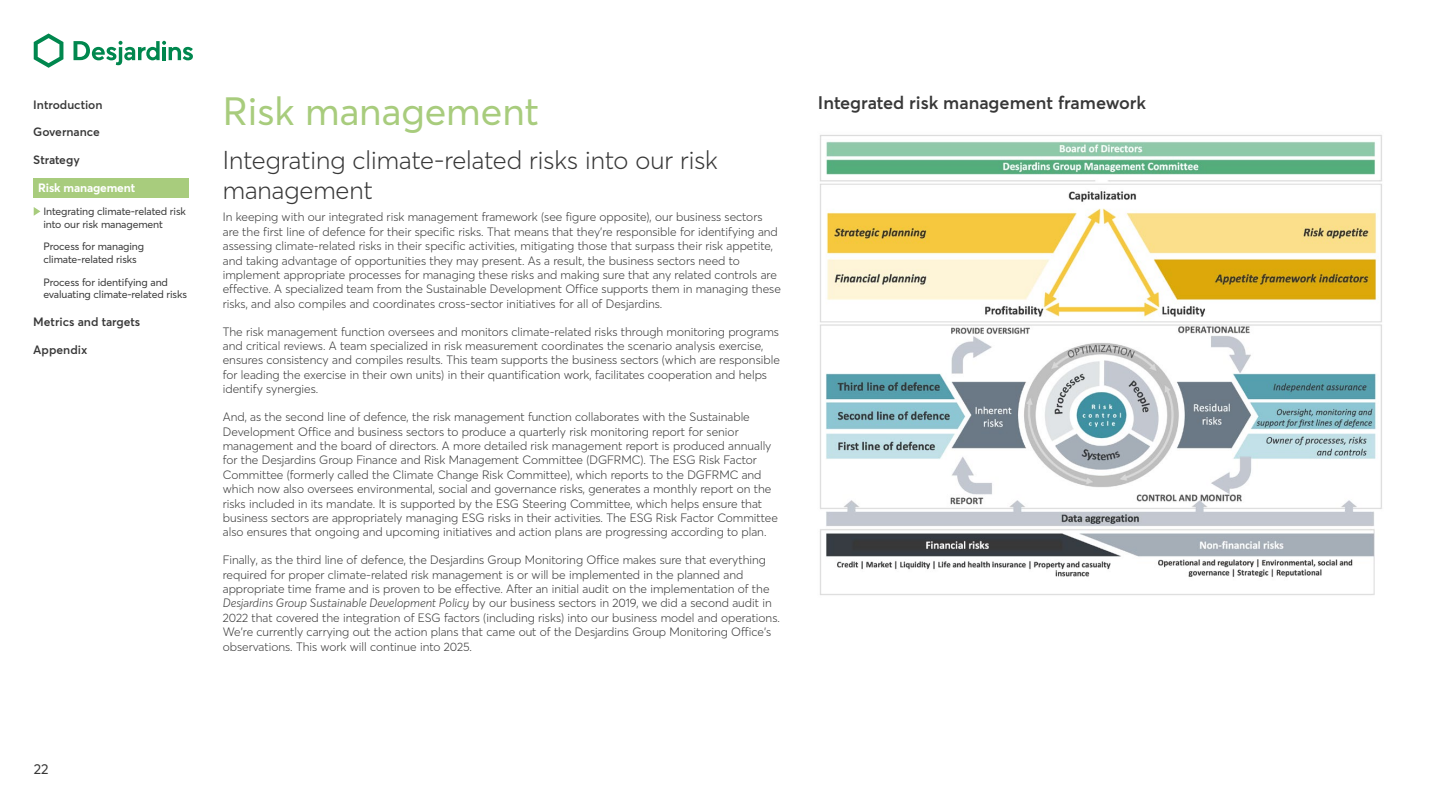
<style>
.page{position:relative;width:1440px;height:810px;background:#fff}
.page>*{position:absolute;margin:0;border:0;box-sizing:border-box;transform-origin:0 0}
.t1{font:39px "Desjardins Sans";color:#a8cc7d}
.t2{font:300 25.5px/30.6px "Desjardins Sans";color:#383838}
.t3{font:600 18px "Desjardins Sans";color:#383838}
.t4{font:14.25px "Desjardins Sans";color:#383838}
.t5{font:300 12px/14.4px "Desjardins Sans";color:#383838}
.t6{font:600 12px "Desjardins Sans";color:#383838}
.t7{font:700 12px "Desjardins Sans";letter-spacing:-.01em;color:#fff}
.t8{font:10.5px/12.6px "Desjardins Sans";letter-spacing:-.01em;color:#383838}
.s1{font-style:italic}
</style>
<div class="page">
<svg style="left:34px;top:33px;width:29px;height:35px"></svg>
<svg style="left:74px;top:41px;width:119px;height:24px"></svg>
<div style="left:33px;top:178px;width:156px;height:20px;background:#a8cc7d"></div>
<svg style="left:34px;top:207px;width:6px;height:9px"></svg>
<img style="left:820px;top:135px;width:562px;height:460px">
<p class="t6" style="left:33px;top:97px;width:71px">Introduction</p>
<p class="t6" style="left:33px;top:125px;width:68px">Governance</p>
<p class="t6" style="left:33px;top:153px;width:48px">Strategy</p>
<p class="t7" style="left:38px;top:181px;width:99px">Risk management</p>
<p class="t8" style="left:43px;top:205px;width:144px">Integrating climate-related risk into our risk management</p>
<p class="t8" style="left:43px;top:240px;width:102px">Process for managing climate-related risks</p>
<p class="t8" style="left:43px;top:276px;width:145px">Process for identifying and evaluating climate-related risks</p>
<p class="t6" style="left:33px;top:314px;width:109px">Metrics and targets</p>
<p class="t6" style="left:33px;top:342px;width:56px">Appendix</p>
<h1 class="t1" style="left:223px;top:87px;width:318px">Risk management</h1>
<h3 class="t2" style="left:223px;top:145px;width:497px">Integrating climate-related risks into our risk management</h3>
<p class="t5" style="left:223px;top:210px;width:560px">In keeping with our integrated risk management framework (see figure opposite), our business sectors are the first line of defence for their specific risks. That means that they're responsible for identifying and assessing climate-related risks in their specific activities, mitigating those that surpass their risk appetite, and taking advantage of opportunities they may present. As a result, the business sectors need to implement appropriate processes for managing these risks and making sure that any related controls are effective. A specialized team from the Sustainable Development Office supports them in managing these risks, and also compiles and coordinates cross-sector initiatives for all of Desjardins.</p>
<p class="t5" style="left:223px;top:324px;width:559px">The risk management function oversees and monitors climate-related risks through monitoring programs and critical reviews. A team specialized in risk measurement coordinates the scenario analysis exercise, ensures consistency and compiles results. This team supports the business sectors (which are responsible for leading the exercise in their own units) in their quantification work, facilitates cooperation and helps identify synergies.</p>
<p class="t5" style="left:223px;top:410px;width:557px">And, as the second line of defence, the risk management function collaborates with the Sustainable Development Office and business sectors to produce a quarterly risk monitoring report for senior management and the board of directors. A more detailed risk management report is produced annually for the Desjardins Group Finance and Risk Management Committee (DGFRMC). The ESG Risk Factor Committee (formerly called the Climate Change Risk Committee), which reports to the DGFRMC and which now also oversees environmental, social and governance risks, generates a monthly report on the risks included in its mandate. It is supported by the ESG Steering Committee, which helps ensure that business sectors are appropriately managing ESG risks in their activities. The ESG Risk Factor Committee also ensures that ongoing and upcoming initiatives and action plans are progressing according to plan.</p>
<p class="t5" style="left:223px;top:553px;width:559px">Finally, as the third line of defence, the Desjardins Group Monitoring Office makes sure that everything required for proper climate-related risk management is or will be implemented in the planned and appropriate time frame and is proven to be effective. After an initial audit on the implementation of the <span class="s1">Desjardins Group Sustainable Development Policy</span> by our business sectors in 2019, we did a second audit in 2022 that covered the integration of ESG factors (including risks) into our business model and operations.<br>We're currently carrying out the action plans that came out of the Desjardins Group Monitoring Office's observations. This work will continue into 2025.</p>
<h1 class="t3" style="left:818px;top:91px;width:330px">Integrated risk management framework</h1>
<p class="t4" style="left:34px;top:760px;width:16px">22</p>
</div>
